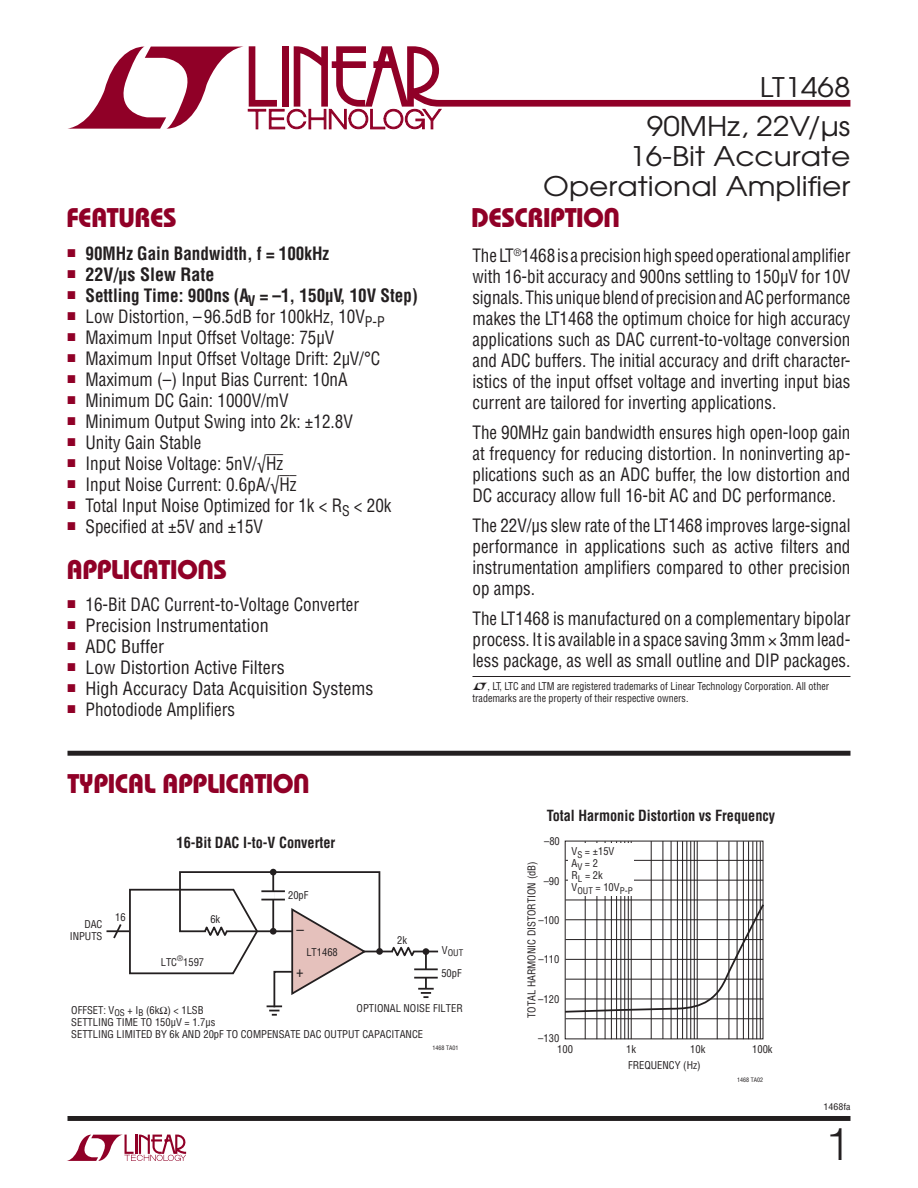
<style>
.page{position:relative;width:918px;height:1188px;background:#fff}
.page>*{position:absolute;margin:0;border:0;box-sizing:border-box;transform-origin:0 0}
.t1{font:300 45px "Helvetica";color:#231f20}
.t2{font:27px/30px "Avant Garde";color:#231f20;text-align:right;scale:1.1 1}
.t3{font:27px "Linear Bauhaus";letter-spacing:-.02em;color:#900027}
.t4{font:18px/21px "Linear Helv Cond";color:#231f20;text-align:justify;scale:.95 1}
.t5{font:18px "Linear Helv Cond";color:#231f20}
.t6{font:700 18px "Linear Helv Cond";color:#231f20;scale:.95 1}
.t7{font:700 18px "Linear Helv Cond";color:#231f20}
.t8{font:700 15px "Linear Helv Cond";color:#231f20;scale:.95 1}
.t9{font:15px "Linear Helv Cond";color:#231f20}
.t10{font:10.5px/12px "Linear Helv Cond";color:#231f20}
.t11{font:10.5px/12px "Linear Helv Cond";color:#231f20;scale:.95 1}
.t12{font:9px "Linear Helv Cond";color:#231f20}
.t13{font:9px "Linear Helv Cond";color:#231f20;scale:1.1 1}
.t14{font:6px "Linear Helv Cond";color:#231f20}
.s1{font-family:"Linear Helv Cond Ovr"}
</style>
<div class="page">
<svg style="left:67px;top:1135px;width:119px;height:26px"></svg>
<div style="left:68px;top:1116px;width:782px;height:5px;background:#231f20"></div>
<svg style="left:68px;top:46px;width:782px;height:83px"></svg>
<div style="left:68px;top:751px;width:782px;height:5px;background:#231f20"></div>
<hr style="left:472px;top:676px;width:378px;height:1px;background:#231f20">
<hr style="left:425px;top:953px;width:2px;height:37px;background:#231f20">
<hr style="left:364px;top:951px;width:74px;height:1px;background:#231f20">
<div style="left:376px;top:948px;width:7px;height:7px;background:#231f20;border-radius:50%"></div>
<hr style="left:106px;top:930px;width:23px;height:2px;background:#231f20">
<div style="left:423px;top:948px;width:6px;height:7px;background:#231f20;border-radius:50%"></div>
<svg style="left:390px;top:946px;width:26px;height:11px"></svg>
<svg style="left:418px;top:988px;width:16px;height:10px"></svg>
<svg style="left:425px;top:970px;width:3px;height:7px"></svg>
<hr style="left:414px;top:968px;width:24px;height:2px;background:#231f20">
<hr style="left:414px;top:977px;width:24px;height:2px;background:#231f20">
<svg style="left:112px;top:870px;width:269px;height:146px"></svg>
<hr style="left:631px;top:841px;width:1px;height:198px;background:#231f20">
<hr style="left:628px;top:841px;width:1px;height:198px;background:#231f20">
<hr style="left:624px;top:841px;width:1px;height:198px;background:#231f20">
<hr style="left:621px;top:841px;width:1px;height:198px;background:#231f20">
<hr style="left:616px;top:841px;width:1px;height:198px;background:#231f20">
<hr style="left:611px;top:841px;width:1px;height:198px;background:#231f20">
<hr style="left:605px;top:841px;width:1px;height:198px;background:#231f20">
<hr style="left:597px;top:841px;width:1px;height:198px;background:#231f20">
<hr style="left:585px;top:841px;width:1px;height:198px;background:#231f20">
<hr style="left:697px;top:841px;width:1px;height:198px;background:#231f20">
<hr style="left:694px;top:841px;width:1px;height:198px;background:#231f20">
<hr style="left:690px;top:841px;width:1px;height:198px;background:#231f20">
<hr style="left:687px;top:841px;width:1px;height:198px;background:#231f20">
<hr style="left:682px;top:841px;width:1px;height:198px;background:#231f20">
<hr style="left:677px;top:841px;width:1px;height:198px;background:#231f20">
<hr style="left:671px;top:841px;width:1px;height:198px;background:#231f20">
<hr style="left:663px;top:841px;width:1px;height:198px;background:#231f20">
<hr style="left:651px;top:841px;width:1px;height:198px;background:#231f20">
<hr style="left:760px;top:841px;width:1px;height:198px;background:#231f20">
<hr style="left:756px;top:841px;width:1px;height:198px;background:#231f20">
<hr style="left:753px;top:841px;width:1px;height:198px;background:#231f20">
<hr style="left:748px;top:841px;width:1px;height:198px;background:#231f20">
<hr style="left:743px;top:841px;width:1px;height:198px;background:#231f20">
<hr style="left:737px;top:841px;width:1px;height:198px;background:#231f20">
<hr style="left:729px;top:841px;width:1px;height:198px;background:#231f20">
<hr style="left:717px;top:841px;width:1px;height:198px;background:#231f20">
<hr style="left:565px;top:860px;width:198px;height:1px;background:#231f20">
<hr style="left:565px;top:880px;width:198px;height:1px;background:#231f20">
<hr style="left:565px;top:900px;width:198px;height:1px;background:#231f20">
<hr style="left:565px;top:1019px;width:198px;height:1px;background:#231f20">
<div style="left:568px;top:844px;width:65px;height:52px;background:#fff"></div>
<svg style="left:564px;top:902px;width:200px;height:112px"></svg>
<h2 class="t3" style="left:67px;top:208px;width:112px">FEATURES</h2>
<p class="t6" style="left:68px;top:247px;width:277px"><sup>■</sup> 90MHz Gain Bandwidth, f = 100kHz</p>
<p class="t7" style="left:68px;top:268px;width:149px"><sup>■</sup> 22V/μs Slew Rate</p>
<p class="t6" style="left:68px;top:289px;width:370px"><sup>■</sup> Settling Time: 900ns (A<sub>V</sub> = –1, 150μV, 10V Step)</p>
<p class="t4" style="left:68px;top:308px;width:335px"><sup>■</sup> Low Distortion, –96.5dB for 100kHz, 10V<sub>P-P</sub></p>
<p class="t4" style="left:68px;top:329px;width:282px"><sup>■</sup> Maximum Input Offset Voltage: 75μV</p>
<p class="t4" style="left:68px;top:350px;width:331px"><sup>■</sup> Maximum Input Offset Voltage Drift: 2μV/°C</p>
<p class="t4" style="left:68px;top:371px;width:296px"><sup>■</sup> Maximum (–) Input Bias Current: 10nA</p>
<p class="t4" style="left:68px;top:392px;width:234px"><sup>■</sup> Minimum DC Gain: 1000V/mV</p>
<p class="t4" style="left:68px;top:413px;width:302px"><sup>■</sup> Minimum Output Swing into 2k: ±12.8V</p>
<p class="t4" style="left:68px;top:434px;width:142px"><sup>■</sup> Unity Gain Stable</p>
<p class="t4" style="left:68px;top:455px;width:229px"><sup>■</sup> Input Noise Voltage: 5nV/√<span class="s1">Hz</span></p>
<p class="t4" style="left:68px;top:476px;width:243px"><sup>■</sup> Input Noise Current: 0.6pA/√<span class="s1">Hz</span></p>
<p class="t4" style="left:68px;top:497px;width:343px"><sup>■</sup> Total Input Noise Optimized for 1k &lt; R<sub>S</sub> &lt; 20k</p>
<p class="t4" style="left:68px;top:518px;width:207px"><sup>■</sup> Specified at ±5V and ±15V</p>
<h2 class="t3" style="left:66px;top:560px;width:162px">APPLICATIONS</h2>
<p class="t4" style="left:68px;top:597px;width:309px"><sup>■</sup> 16-Bit DAC Current-to-Voltage Converter</p>
<p class="t5" style="left:68px;top:620px;width:203px"><sup>■</sup> Precision Instrumentation</p>
<p class="t5" style="left:68px;top:641px;width:98px"><sup>■</sup> ADC Buffer</p>
<p class="t5" style="left:68px;top:662px;width:219px"><sup>■</sup> Low Distortion Active Filters</p>
<p class="t5" style="left:68px;top:683px;width:307px"><sup>■</sup> High Accuracy Data Acquisition Systems</p>
<p class="t4" style="left:68px;top:702px;width:178px"><sup>■</sup> Photodiode Amplifiers</p>
<h2 class="t2" style="left:760px;top:73px;width:84px">LT1468</h2>
<h2 class="t2" style="left:543px;top:112px;width:281px">90MHz, 22V/µs<br>16-Bit Accurate<br>Operational Amplifier</h2>
<h2 class="t3" style="left:471px;top:208px;width:151px">DESCRIPTION</h2>
<p class="t4" style="left:472px;top:247px;width:399px">The LT<sup>®</sup>1468 is a precision high speed operational amplifier with 16-bit accuracy and 900ns settling to 150μV for 10V signals. This unique blend of precision and AC performance makes the LT1468 the optimum choice for high accuracy applications such as DAC current-to-voltage conversion and ADC buffers. The initial accuracy and drift character&shy;istics of the input offset voltage and inverting input bias current are tailored for inverting applications.</p>
<p class="t4" style="left:473px;top:424px;width:399px">The 90MHz gain bandwidth ensures high open-loop gain at frequency for reducing distortion. In noninverting ap&shy;plications such as an ADC buffer, the low distortion and DC accuracy allow full 16-bit AC and DC performance.</p>
<p class="t4" style="left:473px;top:517px;width:399px">The 22V/μs slew rate of the LT1468 improves large-signal performance in applications such as active filters and instrumentation amplifiers compared to other precision op amps.</p>
<p class="t4" style="left:473px;top:610px;width:399px">The LT1468 is manufactured on a complementary bipolar process. It is available in a space saving 3mm 3mm lead&shy;less package, as well as small outline and DIP packages.</p>
<p class="t11" style="left:472px;top:681px;width:377px;text-indent:15px">, LT, LTC and LTM are registered trademarks of Linear Technology Corporation. All other trademarks are the property of their respective owners.</p>
<h2 class="t3" style="left:68px;top:773px;width:244px">TYPICAL APPLICATION</h2>
<p class="t8" style="left:177px;top:837px;width:169px">16-Bit DAC I-to-V Converter</p>
<p class="t10" style="left:70px;top:919px;width:34px;text-align:right">DAC<br>INPUTS</p>
<p class="t10" style="left:115px;top:912px;width:12px">16</p>
<p class="t10" style="left:210px;top:915px;width:11px">6k</p>
<p class="t10" style="left:161px;top:957px;width:45px">LTC<sup>®</sup>1597</p>
<p class="t10" style="left:288px;top:890px;width:22px">20pF</p>
<p class="t9" style="left:296px;top:924px;width:9px">–</p>
<p class="t10" style="left:306px;top:947px;width:33px">LT1468</p>
<p class="t10" style="left:397px;top:935px;width:11px">2k</p>
<p class="t12" style="left:442px;top:950px;width:23px"><sup>V</sup>OUT</p>
<p class="t9" style="left:296px;top:966px;width:9px">+</p>
<p class="t10" style="left:441px;top:969px;width:22px">50pF</p>
<p class="t10" style="left:357px;top:1004px;width:108px">OPTIONAL NOISE FILTER</p>
<p class="t14" style="left:433px;top:1045px;width:27px">1468 TA01</p>
<p class="t10" style="left:71px;top:1006px;width:353px">OFFSET: V<sub>OS</sub> + I<sub>B</sub> (6kΩ) &lt; 1LSB<br>SETTLING TIME TO 150μV = 1.7μs<br>SETTLING LIMITED BY 6k AND 20pF TO COMPENSATE DAC OUTPUT CAPACITANCE</p>
<p class="t8" style="left:547px;top:810px;width:242px">Total Harmonic Distortion vs Frequency</p>
<p class="t10" style="left:544px;top:836px;width:17px">–80</p>
<p class="t10" style="left:527px;top:1018px;width:158px;rotate:-90deg">TOTAL HARMONIC DISTORTION (dB)</p>
<p class="t10" style="left:544px;top:876px;width:17px">–90</p>
<p class="t10" style="left:538px;top:916px;width:22px">–100</p>
<p class="t10" style="left:538px;top:955px;width:22px">–110</p>
<p class="t10" style="left:538px;top:994px;width:22px">–120</p>
<p class="t10" style="left:538px;top:1034px;width:22px">–130</p>
<p class="t10" style="left:571px;top:847px;width:44px">V<sub>S</sub> = ±15V<br>A<sub>V</sub> = 2<br>R<sub>L</sub> = 2k</p>
<p class="t12" style="left:571px;top:887px;width:63px"><sup>V</sup>OUT <sup>=</sup> <sup>10V</sup>P-P</p>
<p class="t10" style="left:557px;top:1045px;width:17px">100</p>
<p class="t10" style="left:626px;top:1045px;width:11px">1k</p>
<p class="t10" style="left:690px;top:1045px;width:17px">10k</p>
<p class="t10" style="left:752px;top:1045px;width:22px">100k</p>
<p class="t14" style="left:737px;top:1078px;width:27px">1468 TA02</p>
<p class="t10" style="left:628px;top:1060px;width:74px">FREQUENCY (Hz)</p>
<p class="t13" style="left:824px;top:1104px;width:26px">1468fa</p>
<h1 class="t1" style="left:825px;top:1121px;width:27px">1</h1>
</div>
